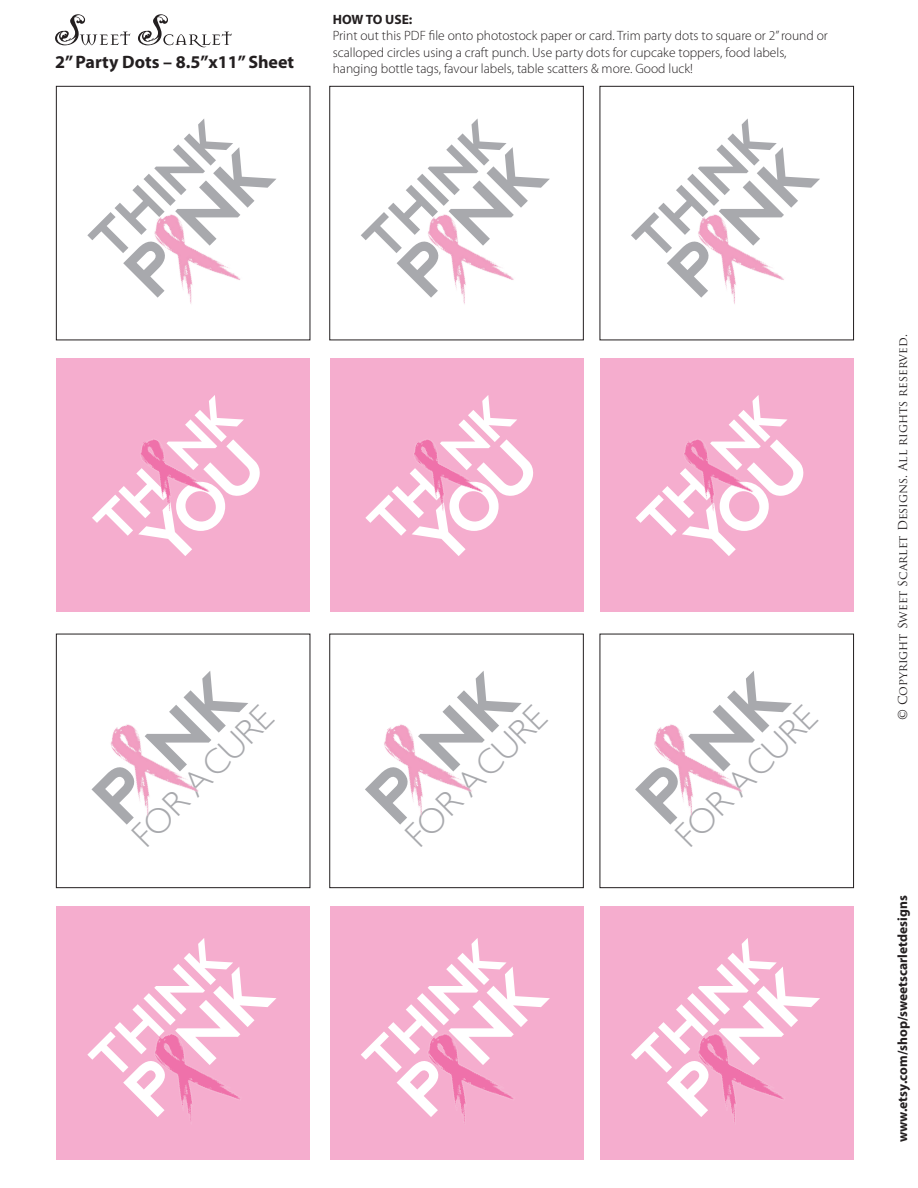
<style>
.page{position:relative;width:918px;height:1188px;background:#fff}
.page>*{position:absolute;margin:0;border:0;box-sizing:border-box;transform-origin:0 0}
.t1{font:700 51.75px "nevis";color:#fff}
.t2{font:700 51.75px "nevis";color:#a8a9ad}
.t3{font:300 34.65px "Gill Sans";color:#a8a9ad}
.t4{font:700 18px "Myriad";color:#231f20}
.t5{font:300 13.5px/16.5px "Myriad Pro";color:#231f20}
.t6{font:700 13.5px "Myriad";color:#231f20}
.t7{font:700 13.5px "Myriad Pro";color:#231f20}
.t8{font:12px "Trajan Pro";color:#231f20}
</style>
<div class="page">
<svg style="left:55px;top:14px;width:75px;height:31px"></svg>
<svg style="left:138px;top:14px;width:94px;height:33px"></svg>
<div style="left:56px;top:86px;width:254px;height:254px;border:1px solid #231f20"></div>
<div style="left:330px;top:86px;width:254px;height:254px;border:1px solid #231f20"></div>
<div style="left:600px;top:86px;width:254px;height:254px;border:1px solid #231f20"></div>
<div style="left:56px;top:906px;width:254px;height:253px;background:#f5adce"></div>
<div style="left:330px;top:906px;width:253px;height:253px;background:#f5adce"></div>
<div style="left:600px;top:906px;width:254px;height:253px;background:#f5adce"></div>
<div style="left:56px;top:634px;width:254px;height:254px;border:1px solid #231f20"></div>
<div style="left:330px;top:634px;width:254px;height:254px;border:1px solid #231f20"></div>
<div style="left:600px;top:634px;width:254px;height:254px;border:1px solid #231f20"></div>
<div style="left:56px;top:358px;width:254px;height:254px;background:#f5adce"></div>
<div style="left:330px;top:358px;width:253px;height:254px;background:#f5adce"></div>
<div style="left:600px;top:358px;width:254px;height:254px;background:#f5adce"></div>
<svg style="left:154px;top:214px;width:86px;height:84px"></svg>
<svg style="left:428px;top:214px;width:86px;height:84px"></svg>
<svg style="left:698px;top:214px;width:86px;height:84px"></svg>
<svg style="left:155px;top:1034px;width:85px;height:83px"></svg>
<svg style="left:428px;top:1034px;width:85px;height:83px"></svg>
<svg style="left:698px;top:1034px;width:85px;height:83px"></svg>
<svg style="left:141px;top:439px;width:68px;height:70px"></svg>
<svg style="left:414px;top:439px;width:68px;height:67px"></svg>
<svg style="left:684px;top:439px;width:68px;height:64px"></svg>
<svg style="left:110px;top:724px;width:89px;height:92px"></svg>
<svg style="left:384px;top:724px;width:88px;height:93px"></svg>
<svg style="left:654px;top:724px;width:88px;height:93px"></svg>
<h3 class="t4" style="left:55px;top:53px;width:241px">2” Party Dots – 8.5”x11” Sheet</h3>
<p class="t7" style="left:333px;top:10px;width:81px">HOW TO USE:</p>
<p class="t5" style="left:333px;top:27px;width:497px">Print out this PDF file onto photostock paper or card. Trim party dots to square or 2” round or scalloped circles using a craft punch. Use party dots for cupcake toppers, food labels, hanging bottle tags, favour labels, table scatters &amp; more. Good luck!</p>
<h1 class="t2" style="left:80px;top:230px;width:172px;rotate:-45deg">THINK</h1>
<h1 class="t2" style="left:354px;top:230px;width:172px;rotate:-45deg">THINK</h1>
<h1 class="t2" style="left:624px;top:230px;width:172px;rotate:-45deg">THINK</h1>
<h1 class="t1" style="left:85px;top:512px;width:181px;rotate:-45deg">TH NK</h1>
<h1 class="t1" style="left:358px;top:512px;width:181px;rotate:-45deg">TH NK</h1>
<h1 class="t1" style="left:628px;top:512px;width:181px;rotate:-45deg">TH NK</h1>
<h2 class="t3" style="left:124px;top:827px;width:185px;rotate:-45deg">FOR ACURE</h2>
<h2 class="t3" style="left:397px;top:827px;width:185px;rotate:-45deg">FOR ACURE</h2>
<h2 class="t3" style="left:668px;top:827px;width:185px;rotate:-45deg">FOR ACURE</h2>
<h1 class="t1" style="left:80px;top:1049px;width:172px;rotate:-45deg">THINK</h1>
<h1 class="t1" style="left:354px;top:1049px;width:172px;rotate:-45deg">THINK</h1>
<h1 class="t1" style="left:624px;top:1049px;width:172px;rotate:-45deg">THINK</h1>
<p class="t8" style="left:895px;top:720px;width:387px;rotate:-90deg">© Copyright Sweet Scarlet Designs. All rights reserved.</p>
<p class="t6" style="left:896px;top:1142px;width:248px;rotate:-90deg">www.etsy.com/shop/sweetscarletdesigns</p>
</div>
